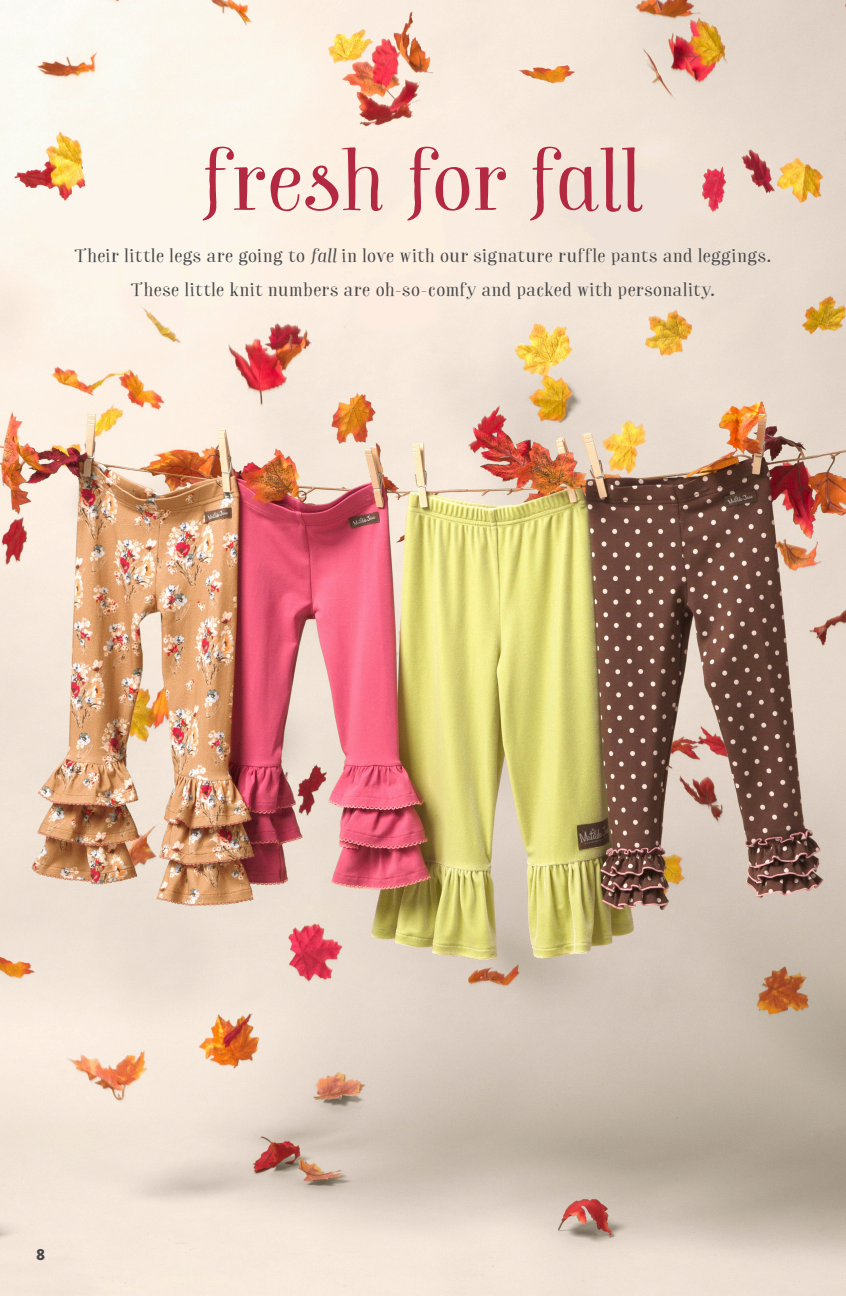
<style>
.page{position:relative;width:846px;height:1296px;background:#fff}
.page>*{position:absolute;margin:0;border:0;box-sizing:border-box;transform-origin:0 0}
.t1{font:82px "Garden Swash Alt";letter-spacing:.005em;color:#b32941}
.t2{font:18px/34px "Garden Essential";letter-spacing:.04em;color:#474749;text-align:center}
.t3{font:900 16px "Brandon Grotesque";color:#474749}
.s1{font-style:italic}
</style>
<div class="page">
<img style="left:0;top:0;width:846px;height:1296px">
<h1 class="t1" style="left:203px;top:132px;width:440px">fresh for fall</h1>
<p class="t2" style="left:75px;top:240px;width:698px">Their little legs are going to <span class="s1">fall</span> in love with our signature ruffle pants and leggings.<br>These little knit numbers are oh-so-comfy and packed with personality.</p>
<p class="t3" style="left:36px;top:1243px;width:11px">8</p>
</div>
